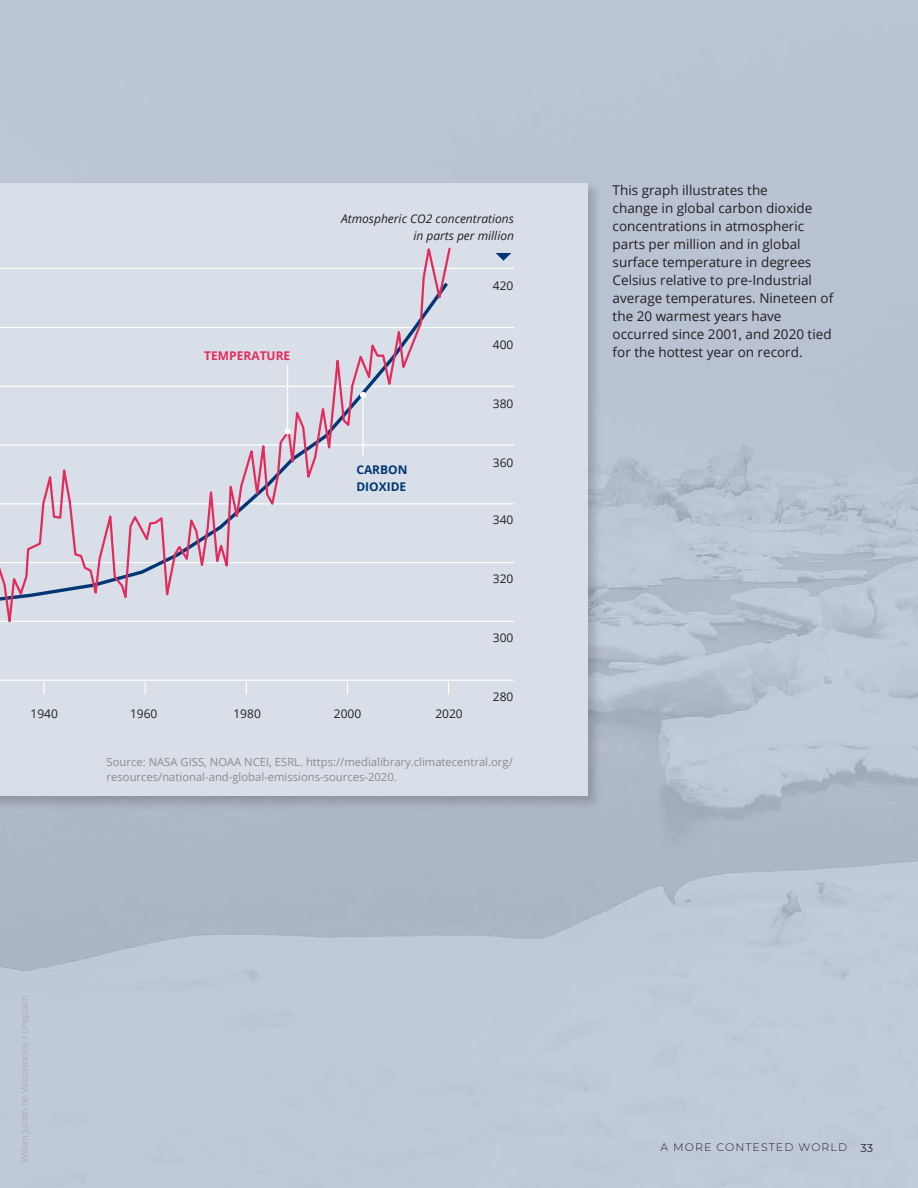
<style>
.page{position:relative;width:918px;height:1188px;background:#fff}
.page>*{position:absolute;margin:0;border:0;box-sizing:border-box;transform-origin:0 0}
.t1{font:13.5px/18px "Open Sans";color:#231f20}
.t2{font:italic 12px/16.5px "Open Sans";color:#231f20;text-align:right}
.t3{font:12px "Open Sans";color:#231f20}
.t4{font:700 12px/16.8px "Open Sans";color:#013774}
.t5{font:700 12px "Open Sans";color:#e42b5e}
.t6{font:11.25px/15.3px "Open Sans";color:#8a8c8f}
.t7{font:300 10.95px "Montserrat";letter-spacing:.1em;color:#231f20}
.Photo_Credit{font:300 9px "Open Sans";color:#9d9fa2}
.s1{font-weight:400;font-size:11.25px}
</style>
<div class="page">
<div style="left:0;top:183px;width:588px;height:613px;background:#d8dfe8"></div>
<hr style="left:0;top:327px;width:514px;height:1px;background:#fff">
<hr style="left:0;top:386px;width:514px;height:1px;background:#fff">
<hr style="left:0;top:268px;width:514px;height:1px;background:#fff">
<hr style="left:0;top:444px;width:514px;height:2px;background:#fff">
<hr style="left:0;top:503px;width:514px;height:1px;background:#fff">
<hr style="left:0;top:562px;width:514px;height:1px;background:#fff">
<hr style="left:0;top:621px;width:514px;height:1px;background:#fff">
<hr style="left:0;top:680px;width:514px;height:1px;background:#fff">
<svg style="left:0;top:247px;width:452px;height:447px"></svg>
<svg style="left:43px;top:682px;width:2px;height:12px"></svg>
<svg style="left:145px;top:682px;width:1px;height:12px"></svg>
<svg style="left:246px;top:682px;width:1px;height:12px"></svg>
<svg style="left:347px;top:682px;width:1px;height:12px"></svg>
<svg style="left:448px;top:682px;width:1px;height:12px"></svg>
<hr style="left:287px;top:365px;width:1px;height:67px;background:#fff">
<div style="left:284px;top:428px;width:7px;height:7px;background:#fff;border-radius:50%"></div>
<hr style="left:362px;top:395px;width:2px;height:61px;background:#fff">
<svg style="left:360px;top:392px;width:6px;height:6px"></svg>
<svg style="left:496px;top:253px;width:15px;height:8px"></svg>
<p class="t2" style="left:341px;top:210px;width:174px">Atmospheric CO2 concentrations in parts per million</p>
<p class="t3" style="left:493px;top:277px;width:22px">420</p>
<p class="t5" style="left:204px;top:347px;width:88px">TEMPERATURE</p>
<p class="t4" style="left:356px;top:461px;width:53px">CARBON<br>DIOXIDE</p>
<p class="t3" style="left:31px;top:705px;width:29px">1940</p>
<p class="t3" style="left:130px;top:705px;width:29px">1960</p>
<p class="t3" style="left:233px;top:705px;width:29px">1980</p>
<p class="t3" style="left:334px;top:705px;width:29px">2000</p>
<p class="t3" style="left:435px;top:705px;width:29px">2020</p>
<p class="t3" style="left:493px;top:336px;width:22px">400</p>
<p class="t3" style="left:493px;top:395px;width:22px">380</p>
<p class="t3" style="left:493px;top:454px;width:22px">360</p>
<p class="t3" style="left:493px;top:511px;width:22px">340</p>
<p class="t3" style="left:493px;top:570px;width:22px">320</p>
<p class="t3" style="left:493px;top:629px;width:22px">300</p>
<p class="t3" style="left:493px;top:688px;width:22px">280</p>
<p class="t6" style="left:107px;top:754px;width:408px">Source: NASA GISS, NOAA NCEI, ESRL. https://medialibrary.climatecentral.org/ resources/national-and-global-emissions-sources-2020.</p>
<p class="Photo_Credit" style="left:18px;top:1162px;width:167px;rotate:-90deg">Willian Justen de Vasconcellos / Unsplash</p>
<p class="t1" style="left:613px;top:181px;width:222px">This graph illustrates the<br>change in global carbon dioxide concentrations in atmospheric parts per million and in global surface temperature in degrees<br>Celsius relative to pre-Industrial average temperatures. Nineteen of the 20 warmest years have occurred since 2001, and 2020 tied for the hottest year on record.</p>
<p class="t7" style="left:660px;top:1140px;width:214px">A MORE CONTESTED WORLD <span class="s1">33</span></p>
</div>
